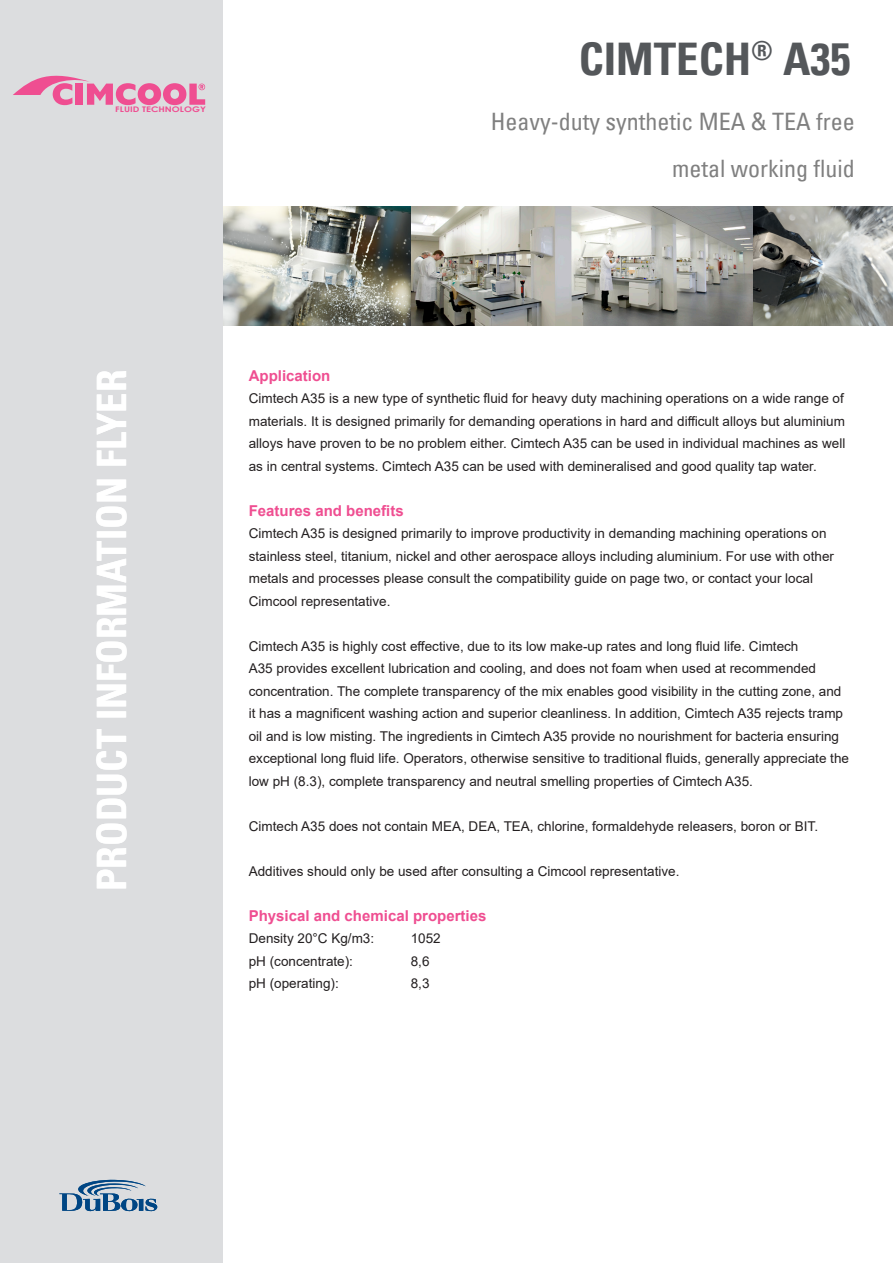
<style>
.page{position:relative;width:893px;height:1263px;background:#fff}
.page>*{position:absolute;margin:0;border:0;box-sizing:border-box;transform-origin:0 0}
.Product{font:45px "Univers Com 67 Bold Cond";color:#54575a}
.t1{font:40.5px "Univers Com 67 Bold Cond";color:#fff}
.Productlead_curs{font:condensed 24px "Univers Com 57";color:#808080}
.t2{font:700 15px "Arial";color:#ef4e91}
.t3{font:13.5px/22.5px "Arial";color:#231f20}
.t4{font:700 7.65px "Century Gothic";color:#ef4e91;scale:1.23 1}
</style>
<div class="page">
<div style="left:0;top:0;width:223px;height:1263px;background:#dcdddf"></div>
<svg style="left:13px;top:76px;width:192px;height:29px"></svg>
<img style="left:411px;top:206px;width:343px;height:119px">
<img style="left:223px;top:206px;width:188px;height:119px">
<img style="left:754px;top:206px;width:139px;height:119px">
<svg style="left:59px;top:1180px;width:98px;height:31px"></svg>
<p class="t4" style="left:115px;top:104px;width:75px">FLUID TECHNOLOGY</p>
<p class="Product" style="left:579px;top:31px;width:273px">CIMTECH<sup>®</sup> A35</p>
<p class="Productlead_curs" style="left:491px;top:106px;width:365px">Heavy-duty synthetic MEA &amp; TEA free</p>
<p class="Productlead_curs" style="left:672px;top:153px;width:184px">metal working fluid</p>
<h2 class="t1" style="left:87px;top:891px;width:523px;rotate:-90deg">PRODUCT INFORMATION FLYER</h2>
<p class="t2" style="left:249px;top:365px;width:83px">Application</p>
<p class="t3" style="left:249px;top:387px;width:598px;text-align:justify">Cimtech A35 is a new type of synthetic fluid for heavy duty machining operations on a wide range of materials. It is designed primarily for demanding operations in hard and difficult alloys but aluminium alloys have proven to be no problem either. Cimtech A35 can be used in individual machines as well as in central systems. Cimtech A35 can be used with demineralised and good quality tap water.</p>
<p class="t2" style="left:249px;top:500px;width:157px">Features and benefits</p>
<p class="t3" style="left:249px;top:522px;width:587px">Cimtech A35 is designed primarily to improve productivity in demanding machining operations on stainless steel, titanium, nickel and other aerospace alloys including aluminium. For use with other metals and processes please consult the compatibility guide on page two, or contact your local Cimcool representative.</p>
<p class="t3" style="left:249px;top:635px;width:602px">Cimtech A35 is highly cost effective, due to its low make-up rates and long fluid life. Cimtech<br>A35 provides excellent lubrication and cooling, and does not foam when used at recommended concentration. The complete transparency of the mix enables good visibility in the cutting zone, and it has a magnificent washing action and superior cleanliness. In addition, Cimtech A35 rejects tramp oil and is low misting. The ingredients in Cimtech A35 provide no nourishment for bacteria ensuring exceptional long fluid life. Operators, otherwise sensitive to traditional fluids, generally appreciate the low pH (8.3), complete transparency and neutral smelling properties of Cimtech A35.</p>
<p class="t3" style="left:249px;top:815px;width:571px">Cimtech A35 does not contain MEA, DEA, TEA, chlorine, formaldehyde releasers, boron or BIT.</p>
<p class="t3" style="left:249px;top:860px;width:432px">Additives should only be used after consulting a Cimcool representative.</p>
<p class="t2" style="left:249px;top:905px;width:239px">Physical and chemical properties</p>
<p class="t3" style="left:249px;top:927px;width:127px">Density 20°C Kg/m3:</p>
<p class="t3" style="left:411px;top:927px;width:32px">1052</p>
<p class="t3" style="left:249px;top:950px;width:106px">pH (concentrate):</p>
<p class="t3" style="left:411px;top:950px;width:20px">8,6</p>
<p class="t3" style="left:249px;top:972px;width:92px">pH (operating):</p>
<p class="t3" style="left:411px;top:972px;width:20px">8,3</p>
</div>
